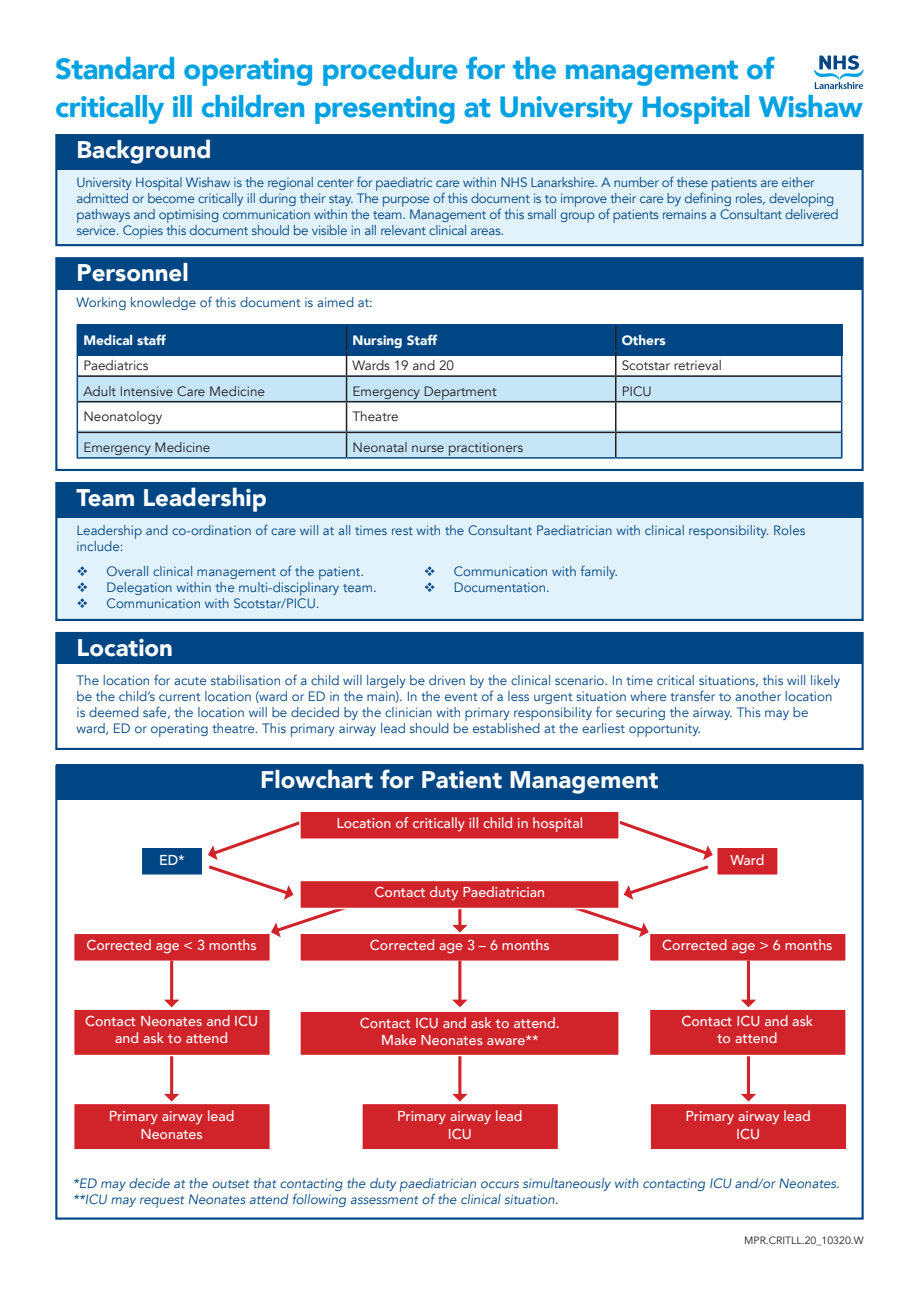
<style>
.page{position:relative;width:919px;height:1289px;background:#fff}
.page>*{position:absolute;margin:0;border:0;box-sizing:border-box;transform-origin:0 0}
.t1{font:900 29.25px/37.5px "Avenir";letter-spacing:-.02em;color:#00a2e4}
.t2{font:900 24px "Avenir";color:#fff}
.t3{font:500 14.4px/17.2px "Avenir";color:#fff;text-align:center}
.t4{font:13.5px/16.2px "Avenir";color:#004684}
.t5{font:13.5px/16.2px "Avenir";letter-spacing:-.02em;color:#004684}
.t6{font:italic 13.5px "Avenir";color:#004684}
.t7{font:13.5px "Avenir";color:#231f20}
.t8{font:900 13.5px "Avenir";color:#fff}
.t9{font:10.5px "Avenir";color:#231f20}
</style>
<div class="page">
<div style="left:55px;top:482px;width:808px;height:139px;background:#e1f2fb;border:2px solid #004684"></div>
<div style="left:55px;top:134px;width:808px;height:112px;background:#e1f2fb;border:2px solid #004684"></div>
<div style="left:77px;top:376px;width:765px;height:27px;background:#c6e6f8"></div>
<div style="left:77px;top:430px;width:765px;height:26px;background:#c6e6f8"></div>
<div style="left:77px;top:324px;width:765px;height:32px;background:#004684"></div>
<div style="left:56px;top:135px;width:806px;height:35px;background:#004684"></div>
<svg style="left:814px;top:55px;width:49px;height:34px"></svg>
<div style="left:56px;top:258px;width:806px;height:31px;background:#004684"></div>
<div style="left:55px;top:257px;width:808px;height:214px;border:2px solid #004684"></div>
<hr style="left:78px;top:375px;width:268px;height:2px;background:#231f20">
<hr style="left:346px;top:375px;width:269px;height:2px;background:#231f20">
<hr style="left:615px;top:375px;width:225px;height:2px;background:#231f20">
<hr style="left:78px;top:401px;width:268px;height:1px;background:#231f20">
<hr style="left:346px;top:401px;width:269px;height:1px;background:#231f20">
<hr style="left:615px;top:401px;width:225px;height:1px;background:#231f20">
<hr style="left:78px;top:431px;width:268px;height:2px;background:#231f20">
<hr style="left:346px;top:431px;width:269px;height:2px;background:#231f20">
<svg style="left:346px;top:326px;width:1px;height:131px"></svg>
<hr style="left:615px;top:431px;width:225px;height:2px;background:#231f20">
<svg style="left:615px;top:326px;width:1px;height:131px"></svg>
<hr style="left:346px;top:350px;width:269px;height:1px;background:#004684">
<hr style="left:615px;top:350px;width:227px;height:1px;background:#004684">
<hr style="left:840px;top:351px;width:2px;height:25px;background:#004684">
<svg style="left:77px;top:356px;width:1px;height:45px"></svg>
<hr style="left:840px;top:376px;width:2px;height:25px;background:#004684">
<hr style="left:77px;top:401px;width:1px;height:31px;background:#004684">
<hr style="left:840px;top:401px;width:2px;height:31px;background:#004684">
<svg style="left:77px;top:432px;width:1px;height:25px"></svg>
<hr style="left:840px;top:432px;width:2px;height:25px;background:#004684">
<hr style="left:77px;top:457px;width:269px;height:1px;background:#004684">
<hr style="left:346px;top:457px;width:269px;height:1px;background:#004684">
<hr style="left:615px;top:457px;width:227px;height:1px;background:#004684">
<div style="left:56px;top:482px;width:806px;height:36px;background:#004684"></div>
<div style="left:56px;top:632px;width:806px;height:32px;background:#004684"></div>
<div style="left:55px;top:632px;width:808px;height:118px;border:2px solid #004684"></div>
<div style="left:56px;top:764px;width:806px;height:35px;background:#004684"></div>
<div style="left:299px;top:932px;width:320px;height:30px;background:#d1232a;border:1px solid #fff"></div>
<div style="left:73px;top:932px;width:198px;height:30px;background:#d1232a;border:1px solid #fff"></div>
<div style="left:648px;top:932px;width:198px;height:30px;background:#d1232a;border:1px solid #fff"></div>
<svg style="left:452px;top:909px;width:15px;height:23px"></svg>
<div style="left:141px;top:846px;width:62px;height:30px;background:#004684;border:1px solid #fff"></div>
<div style="left:716px;top:846px;width:62px;height:30px;background:#d1232a;border:1px solid #fff"></div>
<svg style="left:564px;top:820px;width:148px;height:117px"></svg>
<div style="left:299px;top:879px;width:320px;height:30px;background:#d1232a;border:1px solid #fff"></div>
<svg style="left:452px;top:960px;width:15px;height:47px"></svg>
<svg style="left:164px;top:960px;width:15px;height:47px"></svg>
<svg style="left:208px;top:821px;width:148px;height:116px"></svg>
<div style="left:299px;top:810px;width:320px;height:30px;background:#d1232a;border:1px solid #fff"></div>
<svg style="left:740px;top:960px;width:16px;height:47px"></svg>
<svg style="left:452px;top:1056px;width:15px;height:45px"></svg>
<svg style="left:164px;top:1056px;width:15px;height:45px"></svg>
<svg style="left:741px;top:1056px;width:15px;height:45px"></svg>
<div style="left:299px;top:1010px;width:320px;height:46px;background:#d1232a;border:1px solid #fff"></div>
<div style="left:73px;top:1008px;width:198px;height:48px;background:#d1232a;border:1px solid #fff"></div>
<div style="left:648px;top:1008px;width:198px;height:48px;background:#d1232a;border:1px solid #fff"></div>
<div style="left:73px;top:1102px;width:198px;height:48px;background:#d1232a;border:1px solid #fff"></div>
<div style="left:361px;top:1102px;width:198px;height:48px;background:#d1232a;border:1px solid #fff"></div>
<div style="left:649px;top:1102px;width:198px;height:48px;background:#d1232a;border:1px solid #fff"></div>
<div style="left:55px;top:764px;width:808px;height:455px;border:2px solid #004684"></div>
<p class="t1" style="left:55px;top:49px;width:809px">Standard operating procedure for the management of critically ill children presenting at University Hospital Wishaw</p>
<p class="t2" style="left:77px;top:129px;width:137px">Background</p>
<p class="t5" style="left:77px;top:174px;width:763px">University Hospital Wishaw is the regional center for paediatric care within NHS Lanarkshire. A number of these patients are either admitted or become critically ill during their stay. The purpose of this document is to improve their care by defining roles, developing pathways and optimising communication within the team. Management of this small group of patients remains a Consultant delivered service. Copies this document should be visible in all relevant clinical areas.</p>
<p class="t2" style="left:77px;top:252px;width:113px">Personnel</p>
<p class="t4" style="left:77px;top:294px;width:298px">Working knowledge of this document is aimed at:</p>
<p class="t8" style="left:83px;top:328px;width:84px">Medical staff</p>
<p class="t8" style="left:352px;top:328px;width:86px">Nursing Staff</p>
<p class="t8" style="left:621px;top:328px;width:45px">Others</p>
<p class="t7" style="left:83px;top:357px;width:67px">Paediatrics</p>
<p class="t7" style="left:352px;top:357px;width:103px">Wards 19 and 20</p>
<p class="t7" style="left:621px;top:357px;width:102px">Scotstar retrieval</p>
<p class="t7" style="left:83px;top:383px;width:183px">Adult Intensive Care Medicine</p>
<p class="t7" style="left:352px;top:383px;width:146px">Emergency Department</p>
<p class="t7" style="left:621px;top:383px;width:32px">PICU</p>
<p class="t7" style="left:83px;top:408px;width:81px">Neonatology</p>
<p class="t7" style="left:352px;top:408px;width:47px">Theatre</p>
<p class="t7" style="left:83px;top:439px;width:129px">Emergency Medicine</p>
<p class="t7" style="left:352px;top:439px;width:172px">Neonatal nurse practitioners</p>
<p class="t2" style="left:77px;top:477px;width:192px">Team Leadership</p>
<p class="t4" style="left:77px;top:522px;width:730px">Leadership and co-ordination of care will at all times rest with the Consultant Paediatrician with clinical responsibility. Roles include:</p>
<p class="t4" style="left:77px;top:563px;width:289px">❖ Overall clinical management of the patient.</p>
<p class="t4" style="left:77px;top:579px;width:302px">❖ Delegation within the multi-disciplinary team.</p>
<p class="t4" style="left:77px;top:595px;width:244px">❖ Communication with Scotstar/PICU.</p>
<p class="t2" style="left:77px;top:627px;width:98px">Location</p>
<p class="t4" style="left:77px;top:672px;width:765px">The location for acute stabilisation of a child will largely be driven by the clinical scenario. In time critical situations, this will likely be the child’s current location (ward or ED in the main). In the event of a less urgent situation where transfer to another location is deemed safe, the location will be decided by the clinician with primary responsibility for securing the airway. This may be ward, ED or operating theatre. This primary airway lead should be established at the earliest opportunity.</p>
<p class="t2" style="left:260px;top:759px;width:400px">Flowchart for Patient Management</p>
<p class="t4" style="left:423px;top:563px;width:196px">❖ Communication with family.</p>
<p class="t4" style="left:423px;top:579px;width:128px">❖ Documentation.</p>
<p class="t3" style="left:336px;top:813px;width:248px">Location of critically ill child in hospital</p>
<p class="t3" style="left:159px;top:850px;width:27px">ED*</p>
<p class="t3" style="left:730px;top:850px;width:36px">Ward</p>
<p class="t3" style="left:374px;top:882px;width:172px">Contact duty Paediatrician</p>
<p class="t3" style="left:86px;top:935px;width:172px">Corrected age &lt; 3 months</p>
<p class="t3" style="left:370px;top:935px;width:181px">Corrected age 3 – 6 months</p>
<p class="t3" style="left:662px;top:935px;width:172px">Corrected age &gt; 6 months</p>
<p class="t3" style="left:85px;top:1011px;width:175px">Contact Neonates and ICU and ask to attend</p>
<p class="t3" style="left:681px;top:1011px;width:133px">Contact ICU and ask to attend</p>
<p class="t3" style="left:360px;top:1013px;width:201px">Contact ICU and ask to attend.<br>Make Neonates aware**</p>
<p class="t3" style="left:109px;top:1106px;width:127px">Primary airway lead</p>
<p class="t3" style="left:140px;top:1124px;width:64px">Neonates</p>
<p class="t3" style="left:397px;top:1106px;width:127px">Primary airway lead</p>
<p class="t3" style="left:448px;top:1124px;width:25px">ICU</p>
<p class="t3" style="left:685px;top:1106px;width:127px">Primary airway lead</p>
<p class="t3" style="left:736px;top:1124px;width:25px">ICU</p>
<p class="t6" style="left:73px;top:1174px;width:768px">*ED may decide at the outset that contacting the duty paediatrician occurs simultaneously with contacting ICU and/or Neonates.</p>
<p class="t6" style="left:73px;top:1191px;width:487px">**ICU may request Neonates attend following assessment of the clinical situation.</p>
<p class="t9" style="left:744px;top:1234px;width:121px">MPR.CRITLL.20_10320.W</p>
</div>
